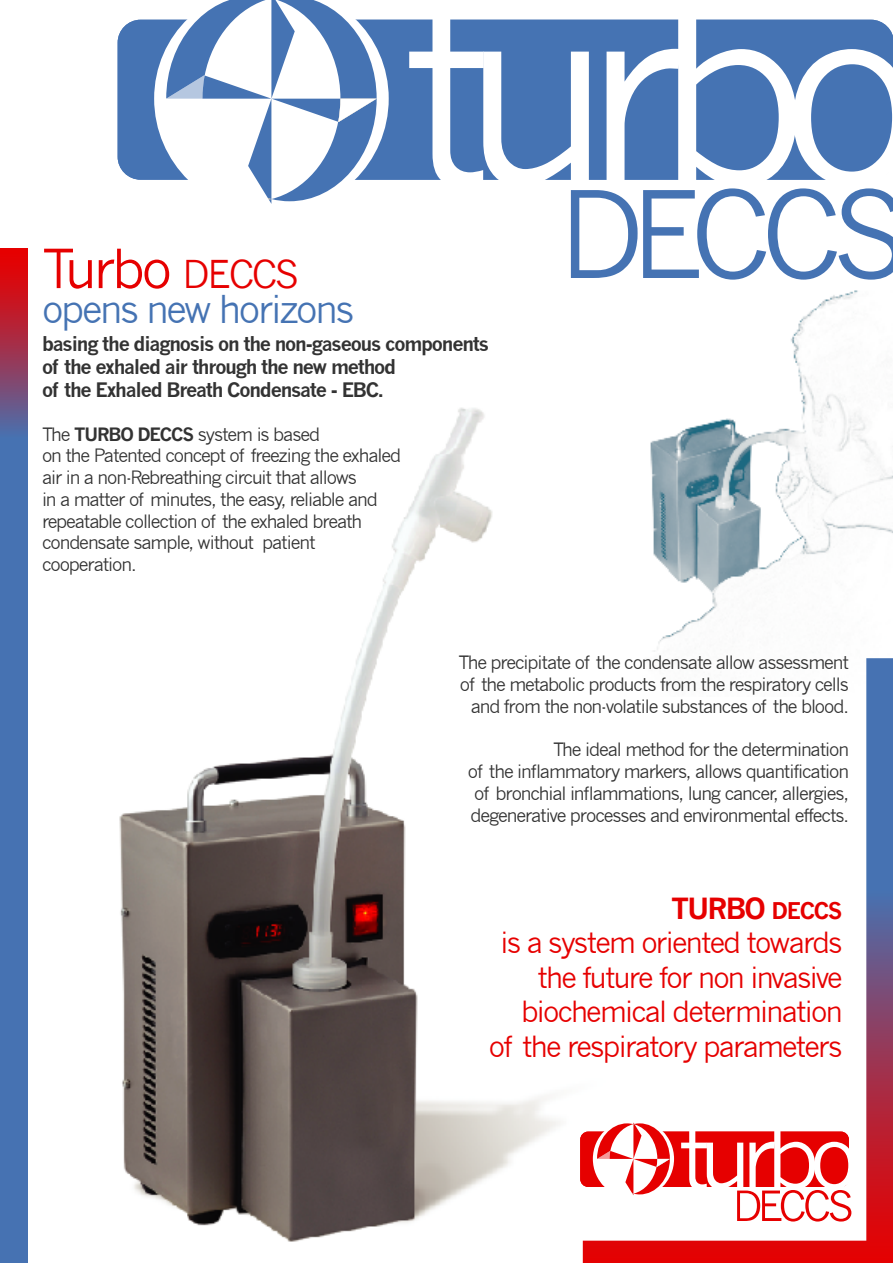
<style>
.page{position:relative;width:893px;height:1263px;background:#fff}
.page>*{position:absolute;margin:0;border:0;box-sizing:border-box;transform-origin:0 0}
.t1{font:53.25px "News Gothic";letter-spacing:-.06em;color:#e60000}
.t2{font:37.5px "News Gothic";letter-spacing:-.06em;color:#4573b3}
.t3{font:28.5px/34.5px "News Gothic";letter-spacing:-.06em;color:#e60000;text-align:right}
.t4{font:700 19.5px/23.2px "News Gothic";letter-spacing:-.06em;color:#333}
.t5{font:18px/21.8px "News Gothic";letter-spacing:-.06em;color:#333;text-align:right}
.s1{font-size:37.5px}
.s2{font-weight:700}
.s3{font-weight:700;font-size:22.5px}
</style>
<div class="page">
<img style="left:119px;top:408px;width:464px;height:852px">
<div style="left:118px;top:20px;width:291px;height:160px;background:#4573b3"></div>
<svg style="left:154px;top:19px;width:235px;height:161px;fill:#4573b3"></svg>
<svg style="left:166px;top:0;width:211px;height:204px"></svg>
<svg style="left:409px;top:19px;width:484px;height:261px"></svg>
<img style="left:650px;top:290px;width:243px;height:362px">
<svg style="left:0;top:249px;width:28px;height:1014px;background:#56659f"></svg>
<svg style="left:583px;top:658px;width:310px;height:605px"></svg>
<h1 class="t1" style="left:42px;top:238px;width:259px">Turbo <span class="s1">DECCS</span></h1>
<h2 class="t2" style="left:42px;top:287px;width:314px">opens new horizons</h2>
<p class="t4" style="left:42px;top:332px;width:449px">basing the diagnosis on the non-gaseous components of the exhaled air through the new method<br>of the Exhaled Breath Condensate - EBC.</p>
<p class="t5" style="left:42px;top:423px;width:361px;text-align:left">The <span class="s2">TURBO DECCS</span> system is based<br>on the Patented concept of freezing the exhaled air in a non-Rebreathing circuit that allows<br>in a matter of minutes, the easy, reliable and repeatable collection of the exhaled breath condensate sample, without patient cooperation.</p>
<p class="t5" style="left:458px;top:652px;width:392px">The precipitate of the condensate allow assessment of the metabolic products from the respiratory cells and from the non-volatile substances of the blood.</p>
<p class="t5" style="left:468px;top:739px;width:383px">The ideal method for the determination<br>of the inflammatory markers, allows quantification of bronchial inflammations, lung cancer, allergies, degenerative processes and environmental effects.</p>
<h3 class="t3" style="left:489px;top:891px;width:355px"><span class="s2">TURBO</span> <span class="s3">DECCS<br></span>is a system oriented towards the future for non invasive biochemical determination<br>of the respiratory parameters</h3>
</div>
